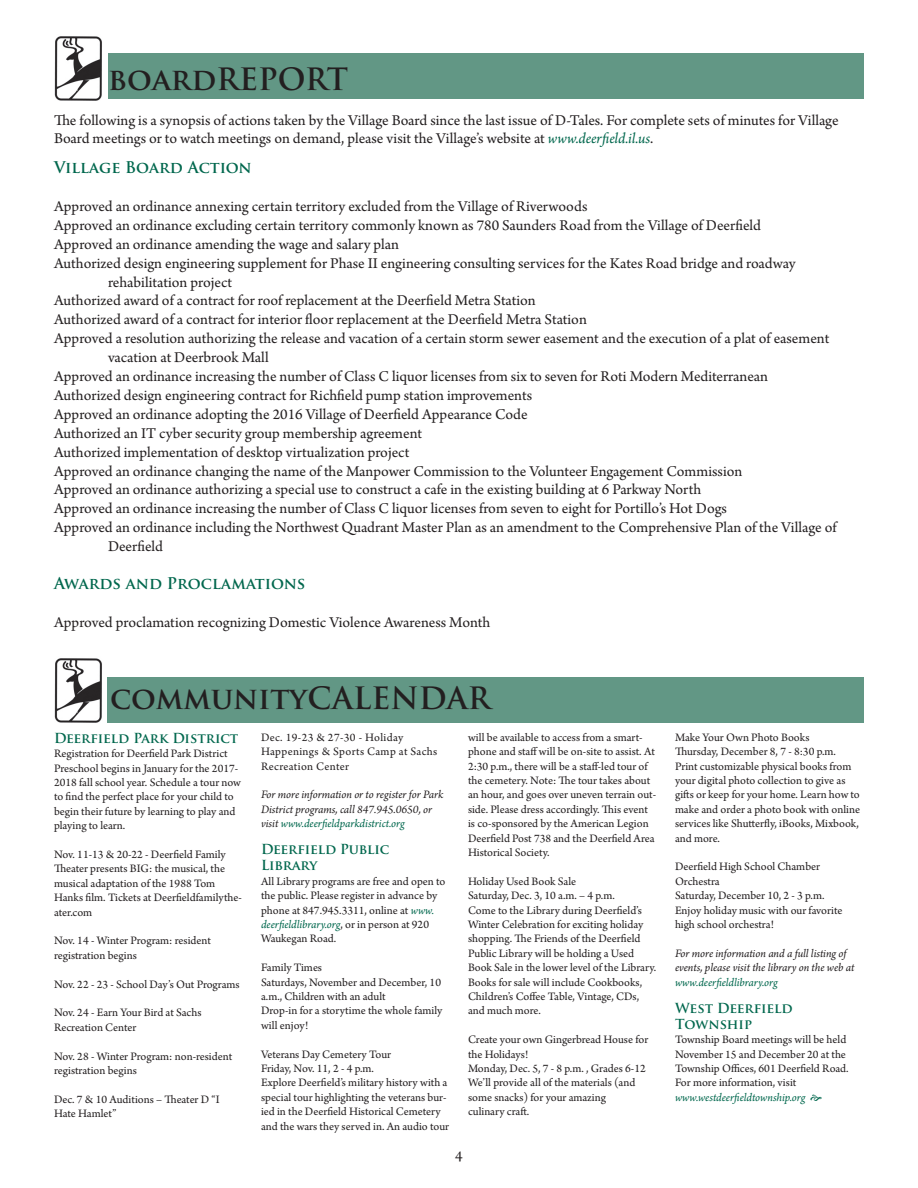
<style>
.page{position:relative;width:918px;height:1188px;background:#fff}
.page>*{position:absolute;margin:0;border:0;box-sizing:border-box;transform-origin:0 0}
.t1{font:700 30px "Trajan Pro";color:#231f20}
.t2{font:15.75px/18.9px "Arno Pro";color:#231f20}
.t3{font:700 15.75px "Trajan Pro";color:#01674d}
.t4{font:700 13.5px/16.2px "Trajan Pro";color:#01674d}
.t5{font:12px/14.4px "Arno Pro";color:#231f20}
.t6{font:italic 12px/14.4px "Arno Pro";letter-spacing:-.005em;color:#231f20}
.t7{font:12px/14.4px "Arno Pro";letter-spacing:.025em;color:#231f20}
.t8{font:italic 12px "Arno Pro";letter-spacing:-.005em;color:#01674d}
.s1{font-style:italic;color:#01674d}
.s2{color:#01674d}
</style>
<div class="page">
<div style="left:108px;top:54px;width:756px;height:45px;background:#629785"></div>
<img style="left:54px;top:36px;width:48px;height:64px">
<div style="left:107px;top:677px;width:757px;height:45px;background:#629785"></div>
<img style="left:54px;top:658px;width:48px;height:64px">
<h1 class="t1" style="left:108px;top:60px;width:242px">boardREPORT</h1>
<p class="t2" style="left:54px;top:111px;width:786px">The following is a synopsis of actions taken by the Village Board since the last issue of D-Tales. For complete sets of minutes for Village<br>Board meetings or to watch meetings on demand, please visit the Village’s website at <span class="s1">www.deerfield.il.us</span>.</p>
<h2 class="t3" style="left:54px;top:158px;width:199px">Village Board Action</h2>
<h2 class="t2" style="left:54px;top:198px;width:535px">Approved an ordinance annexing certain territory excluded from the Village of Riverwoods</h2>
<h2 class="t2" style="left:54px;top:217px;width:709px">Approved an ordinance excluding certain territory commonly known as 780 Saunders Road from the Village of Deerfield</h2>
<h2 class="t2" style="left:54px;top:235px;width:347px">Approved an ordinance amending the wage and salary plan</h2>
<h2 class="t2" style="left:54px;top:254px;width:743px">Authorized design engineering supplement for Phase II engineering consulting services for the Kates Road bridge and roadway</h2>
<h2 class="t2" style="left:108px;top:273px;width:126px">rehabilitation project</h2>
<h2 class="t2" style="left:54px;top:292px;width:483px">Authorized award of a contract for roof replacement at the Deerfield Metra Station</h2>
<h2 class="t2" style="left:54px;top:311px;width:534px">Authorized award of a contract for interior floor replacement at the Deerfield Metra Station</h2>
<h2 class="t2" style="left:54px;top:330px;width:777px">Approved a resolution authorizing the release and vacation of a certain storm sewer easement and the execution of a plat of easement</h2>
<h2 class="t2" style="left:108px;top:349px;width:162px">vacation at Deerbrook Mall</h2>
<h2 class="t2" style="left:54px;top:368px;width:716px">Approved an ordinance increasing the number of Class C liquor licenses from six to seven for Roti Modern Mediterranean</h2>
<h2 class="t2" style="left:54px;top:387px;width:480px">Authorized design engineering contract for Richfield pump station improvements</h2>
<h2 class="t2" style="left:54px;top:406px;width:475px">Approved an ordinance adopting the 2016 Village of Deerfield Appearance Code</h2>
<h2 class="t2" style="left:54px;top:424px;width:370px">Authorized an IT cyber security group membership agreement</h2>
<h2 class="t2" style="left:54px;top:443px;width:357px">Authorized implementation of desktop virtualization project</h2>
<h2 class="t2" style="left:54px;top:462px;width:690px">Approved an ordinance changing the name of the Manpower Commission to the Volunteer Engagement Commission</h2>
<h2 class="t2" style="left:54px;top:481px;width:649px">Approved an ordinance authorizing a special use to construct a cafe in the existing building at 6 Parkway North</h2>
<h2 class="t2" style="left:54px;top:500px;width:675px">Approved an ordinance increasing the number of Class C liquor licenses from seven to eight for Portillo’s Hot Dogs</h2>
<h2 class="t2" style="left:54px;top:519px;width:784px">Approved an ordinance including the Northwest Quadrant Master Plan as an amendment to the Comprehensive Plan of the Village of</h2>
<h2 class="t2" style="left:108px;top:538px;width:57px">Deerfield</h2>
<h2 class="t3" style="left:54px;top:573px;width:253px">Awards and Proclamations</h2>
<h2 class="t2" style="left:54px;top:613px;width:438px">Approved proclamation recognizing Domestic Violence Awareness Month</h2>
<h1 class="t1" style="left:110px;top:679px;width:382px">communityCALENDAR</h1>
<p class="t4" style="left:54px;top:730px;width:186px">Deerfield Park District</p>
<p class="t5" style="left:54px;top:747px;width:188px">Registration for Deerfield Park District Preschool begins in January for the 2017- 2018 fall school year. Schedule a tour now to find the perfect place for your child to begin their future by learning to play and playing to learn.</p>
<p class="t5" style="left:54px;top:848px;width:189px">Nov. 11-13 &amp; 20-22 - Deerfield Family<br>Theater presents BIG: the musical, the musical adaptation of the 1988 Tom<br>Hanks film. Tickets at Deerfieldfamilythe&shy;ater.com</p>
<p class="t5" style="left:54px;top:934px;width:158px">Nov. 14 - Winter Program: resident registration begins</p>
<p class="t5" style="left:54px;top:978px;width:187px">Nov. 22 - 23 - School Day’s Out Programs</p>
<p class="t5" style="left:54px;top:1006px;width:149px">Nov. 24 - Earn Your Bird at Sachs<br>Recreation Center</p>
<p class="t5" style="left:54px;top:1050px;width:180px">Nov. 28 - Winter Program: non-resident registration begins</p>
<p class="t5" style="left:54px;top:1093px;width:167px">Dec. 7 &amp; 10 Auditions – Theater D “I<br>Hate Hamlet”</p>
<p class="t7" style="left:261px;top:731px;width:178px">Dec. 19-23 &amp; 27-30 - Holiday<br>Happenings &amp; Sports Camp at Sachs<br>Recreation Center</p>
<p class="t6" style="left:261px;top:788px;width:184px">For more information or to register for Park<br>District programs, call 847.945.0650, or visit <span class="s2">www.deerfieldparkdistrict.org</span></p>
<p class="t4" style="left:261px;top:841px;width:130px">Deerfield Public<br>Library</p>
<p class="t5" style="left:261px;top:875px;width:186px">All Library programs are free and open to the public. Please register in advance by phone at 847.945.3311, online at <span class="s1">www. deerfieldlibrary.org</span>, or in person at 920<br>Waukegan Road.</p>
<p class="t5" style="left:261px;top:961px;width:183px">Family Times<br>Saturdays, November and December, 10 a.m., Children with an adult<br>Drop-in for a storytime the whole family will enjoy!</p>
<p class="t5" style="left:261px;top:1048px;width:190px">Veterans Day Cemetery Tour<br>Friday, Nov. 11, 2 - 4 p.m.<br>Explore Deerfield’s military history with a special tour highlighting the veterans bur&shy;ied in the Deerfield Historical Cemetery and the wars they served in. An audio tour</p>
<p class="t5" style="left:468px;top:731px;width:190px">will be available to access from a smart&shy;phone and staff will be on-site to assist. At 2:30 p.m., there will be a staff-led tour of the cemetery. Note: The tour takes about an hour, and goes over uneven terrain out&shy;side. Please dress accordingly. This event is co-sponsored by the American Legion Deerfield Post 738 and the Deerfield Area Historical Society.</p>
<p class="t5" style="left:468px;top:875px;width:190px">Holiday Used Book Sale<br>Saturday, Dec. 3, 10 a.m. – 4 p.m.<br>Come to the Library during Deerfield’s Winter Celebration for exciting holiday shopping. The Friends of the Deerfield Public Library will be holding a Used Book Sale in the lower level of the Library.<br>Books for sale will include Cookbooks, Children’s Coffee Table, Vintage, CDs, and much more.</p>
<p class="t5" style="left:468px;top:1033px;width:182px">Create your own Gingerbread House for the Holidays!<br>Monday, Dec. 5, 7 - 8 p.m. , Grades 6-12<br>We’ll provide all of the materials (and some snacks) for your amazing<br>culinary craft.</p>
<h2 class="t2" style="left:455px;top:1148px;width:9px">4</h2>
<p class="t5" style="left:675px;top:731px;width:187px">Make Your Own Photo Books<br>Thursday, December 8, 7 - 8:30 p.m.<br>Print customizable physical books from your digital photo collection to give as gifts or keep for your home. Learn how to make and order a photo book with online services like Shutterfly, iBooks, Mixbook, and more.</p>
<p class="t5" style="left:675px;top:860px;width:169px">Deerfield High School Chamber<br>Orchestra<br>Saturday, December 10, 2 - 3 p.m.<br>Enjoy holiday music with our favorite high school orchestra!</p>
<p class="t6" style="left:675px;top:947px;width:181px">For more information and a full listing of events, please visit the library on the web at</p>
<p class="t8" style="left:675px;top:975px;width:104px">www.deerfieldlibrary.org</p>
<p class="t4" style="left:675px;top:1000px;width:119px">West Deerfield<br>Township</p>
<p class="t5" style="left:675px;top:1033px;width:175px">Township Board meetings will be held November 15 and December 20 at the Township Offices, 601 Deerfield Road.<br>For more information, visit</p>
<p class="t8" style="left:675px;top:1090px;width:132px">www.westdeerfieldtownship.org</p>
</div>
